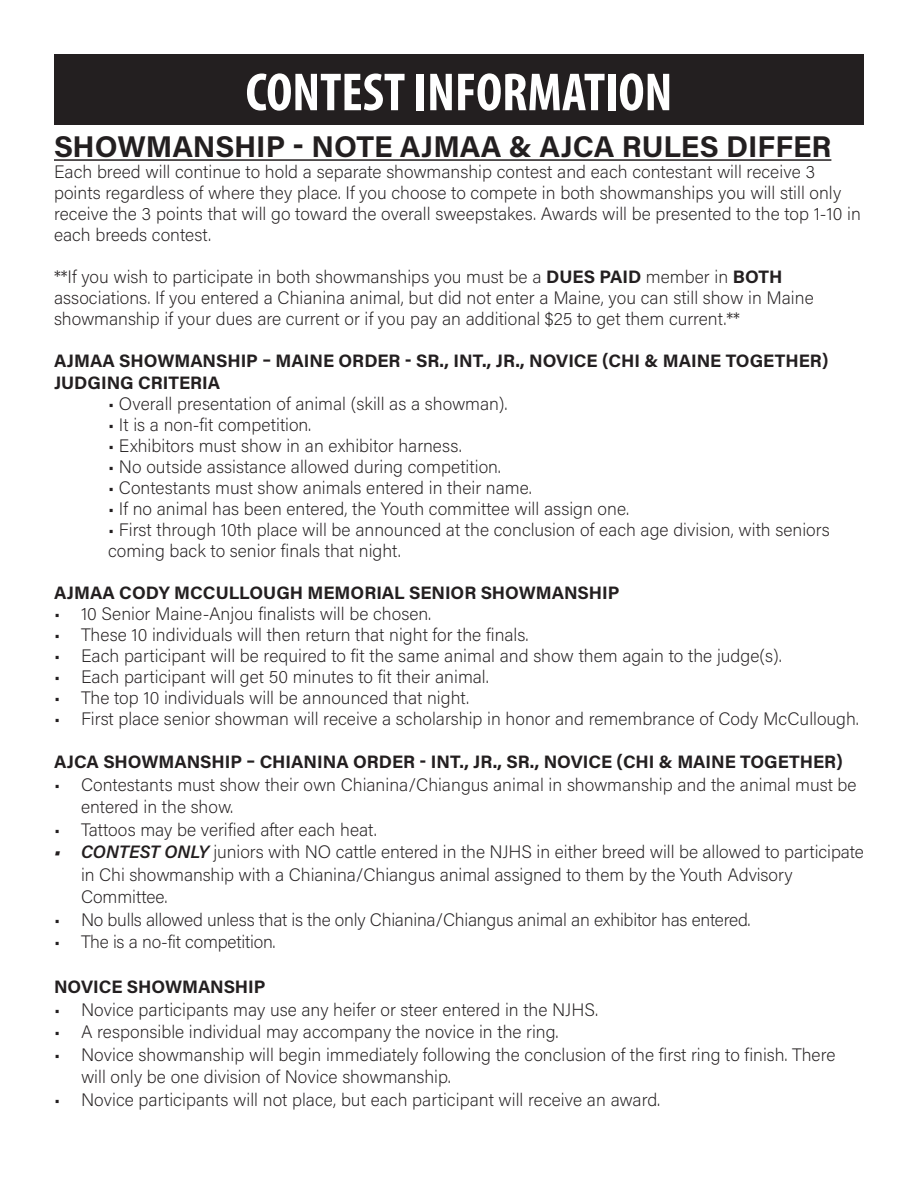
<style>
.page{position:relative;width:918px;height:1188px;background:#fff}
.page>*{position:absolute;margin:0;border:0;box-sizing:border-box;transform-origin:0 0}
.t1{font:700 condensed 54px "Myriad Pro";color:#fff}
.t2{font:700 30px "Acumin Pro";color:#231f20}
.t3{font:200 18px/21px "Acumin Pro";color:#231f20}
.t4{font:700 18px "Acumin Pro";color:#231f20}
.s1{font-weight:700}
.s2{font-weight:600;font-style:italic}
</style>
<div class="page">
<hr style="left:54px;top:159px;width:777px;height:2px;background:#231f20">
<div style="left:54px;top:54px;width:810px;height:70px;background:#231f20"></div>
<p class="t1" style="left:246px;top:59px;width:428px">CONTEST INFORMATION</p>
<p class="t2" style="left:54px;top:125px;width:779px">SHOWMANSHIP - NOTE AJMAA &amp; AJCA RULES DIFFER</p>
<p class="t3" style="left:54px;top:161px;width:808px">Each breed will continue to hold a separate showmanship contest and each contestant will receive 3 points regardless of where they place. If you choose to compete in both showmanships you will still only receive the 3 points that will go toward the overall sweepstakes. Awards will be presented to the top 1-10 in each breeds contest.</p>
<p class="t3" style="left:54px;top:266px;width:761px">**If you wish to participate in both showmanships you must be a <span class="s1">DUES PAID</span> member in <span class="s1">BOTH </span>associations. If you entered a Chianina animal, but did not enter a Maine, you can still show in Maine showmanship if your dues are current or if you pay an additional $25 to get them current.**</p>
<p class="t4" style="left:54px;top:348px;width:776px">AJMAA SHOWMANSHIP – MAINE ORDER - SR., INT., JR., NOVICE (CHI &amp; MAINE TOGETHER)</p>
<p class="t4" style="left:54px;top:370px;width:168px">JUDGING CRITERIA</p>
<p class="t3" style="left:108px;top:392px;width:401px">• Overall presentation of animal (skill as a showman).</p>
<p class="t3" style="left:108px;top:413px;width:205px">• It is a non-fit competition.</p>
<p class="t3" style="left:108px;top:434px;width:355px">• Exhibitors must show in an exhibitor harness.</p>
<p class="t3" style="left:108px;top:455px;width:395px">• No outside assistance allowed during competition.</p>
<p class="t3" style="left:108px;top:476px;width:425px">• Contestants must show animals entered in their name.</p>
<p class="t3" style="left:108px;top:497px;width:523px">• If no animal has been entered, the Youth committee will assign one.</p>
<p class="t3" style="left:108px;top:518px;width:723px">• First through 10th place will be announced at the conclusion of each age division, with seniors</p>
<p class="t3" style="left:108px;top:539px;width:294px">coming back to senior finals that night.</p>
<p class="t4" style="left:54px;top:580px;width:567px">AJMAA CODY MCCULLOUGH MEMORIAL SENIOR SHOWMANSHIP</p>
<p class="t3" style="left:54px;top:602px;width:379px">• 10 Senior Maine-Anjou finalists will be chosen.</p>
<p class="t3" style="left:54px;top:623px;width:476px">• These 10 individuals will then return that night for the finals.</p>
<p class="t3" style="left:54px;top:644px;width:729px">• Each participant will be required to fit the same animal and show them again to the judge(s).</p>
<p class="t3" style="left:54px;top:665px;width:436px">• Each participant will get 50 minutes to fit their animal.</p>
<p class="t3" style="left:54px;top:686px;width:417px">• The top 10 individuals will be announced that night.</p>
<p class="t3" style="left:54px;top:707px;width:806px">• First place senior showman will receive a scholarship in honor and remembrance of Cody McCullough.</p>
<p class="t4" style="left:54px;top:749px;width:790px">AJCA SHOWMANSHIP – CHIANINA ORDER - INT., JR., SR., NOVICE (CHI &amp; MAINE TOGETHER)</p>
<p class="t3" style="left:81px;top:772px;width:777px;line-height:22.5px;text-indent:-27px">• Contestants must show their own Chianina/Chiangus animal in showmanship and the animal must be entered in the show.</p>
<p class="t3" style="left:54px;top:818px;width:324px">• Tattoos may be verified after each heat.</p>
<p class="t3" style="left:81px;top:840px;width:785px;line-height:22.5px;text-indent:-27px"><span class="s2">• CONTEST ONLY</span> juniors with NO cattle entered in the NJHS in either breed will be allowed to participate in Chi showmanship with a Chianina/Chiangus animal assigned to them by the Youth Advisory<br>Committee.</p>
<p class="t3" style="left:54px;top:908px;width:698px">• No bulls allowed unless that is the only Chianina/Chiangus animal an exhibitor has entered.</p>
<p class="t3" style="left:54px;top:931px;width:223px">• The is a no-fit competition.</p>
<p class="t4" style="left:54px;top:974px;width:213px">NOVICE SHOWMANSHIP</p>
<p class="t3" style="left:54px;top:998px;width:546px">• Novice participants may use any heifer or steer entered in the NJHS.</p>
<p class="t3" style="left:54px;top:1021px;width:506px">• A responsible individual may accompany the novice in the ring.</p>
<p class="t3" style="left:81px;top:1042px;width:756px;line-height:22.5px;text-indent:-27px">• Novice showmanship will begin immediately following the conclusion of the first ring to finish. There will only be one division of Novice showmanship.</p>
<p class="t3" style="left:54px;top:1088px;width:608px">• Novice participants will not place, but each participant will receive an award.</p>
</div>
